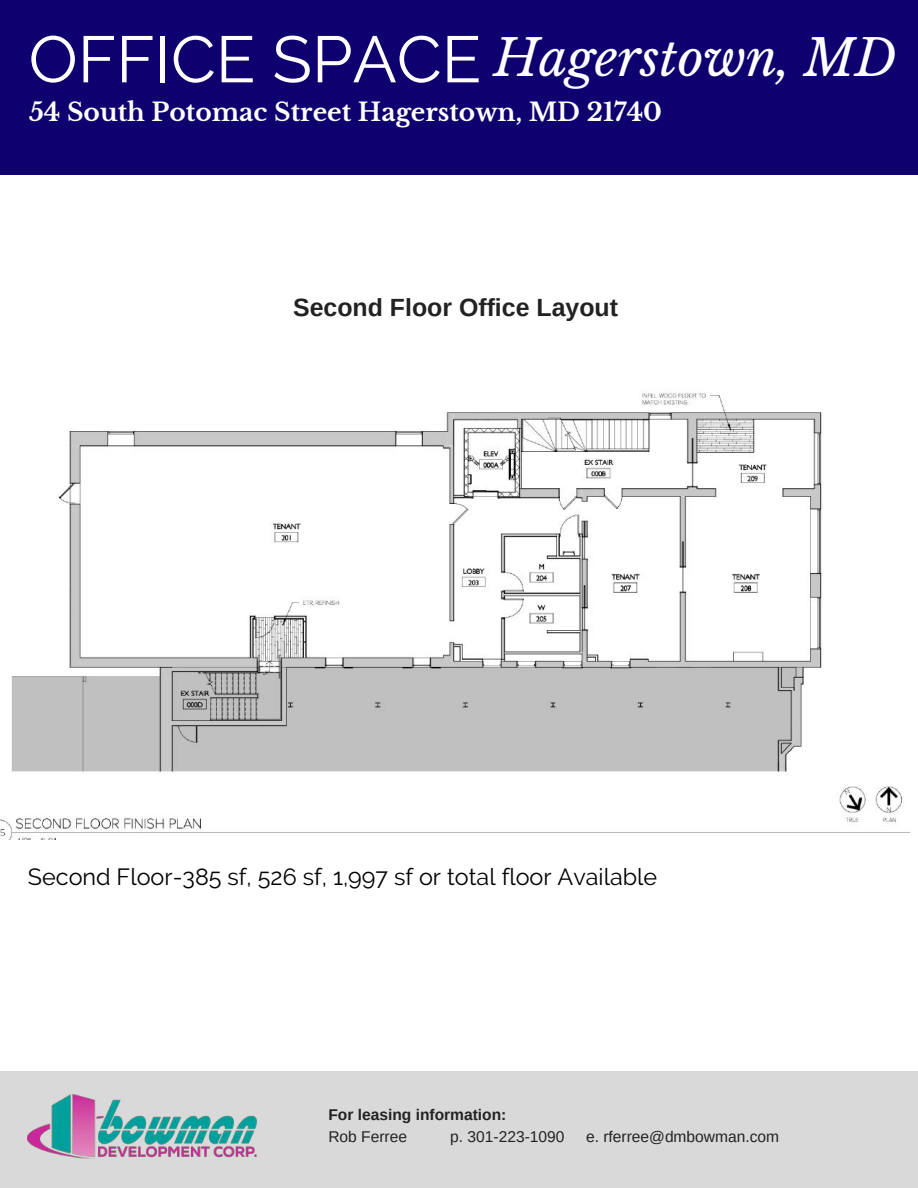
<style>
.page{position:relative;width:918px;height:1188px;background:#fff}
.page>*{position:absolute;margin:0;border:0;box-sizing:border-box;transform-origin:0 0}
.t1{font:65.4px "Raleway";color:#fff}
.t2{font:italic 49.8px "Libre Baskerville";color:#fff}
.t3{font:700 24.9px "Libre Baskerville";color:#fff}
.t4{font:700 24.9px "Arimo";color:#222}
.t5{font:23.4px "Raleway";color:#000}
.t6{font:15.6px "Arimo";color:#222}
.t7{font:700 15.6px "Arimo";color:#222}
</style>
<div class="page">
<div style="left:0;top:0;width:918px;height:174px;background:#0e016f"></div>
<div style="left:0;top:1072px;width:918px;height:116px;background:#d9d9d9"></div>
<img style="left:28px;top:1095px;width:228px;height:64px">
<img style="left:0;top:390px;width:911px;height:450px">
<h1 class="t1" style="left:29px;top:21px;width:454px">OFFICE SPACE</h1>
<h2 class="t2" style="left:494px;top:28px;width:404px">Hagerstown, MD</h2>
<p class="t3" style="left:29px;top:97px;width:634px">54 South Potomac Street Hagerstown, MD 21740</p>
<p class="t4" style="left:293px;top:294px;width:326px">Second Floor Office Layout</p>
<p class="t5" style="left:28px;top:863px;width:631px">Second Floor-385 sf, 526 sf, 1,997 sf or total floor Available</p>
<p class="t7" style="left:328px;top:1106px;width:180px">For leasing information:</p>
<p class="t6" style="left:328px;top:1128px;width:80px">Rob Ferree</p>
<p class="t6" style="left:450px;top:1128px;width:116px">p. 301-223-1090</p>
<p class="t6" style="left:586px;top:1128px;width:195px">e. rferree@dmbowman.com</p>
</div>
